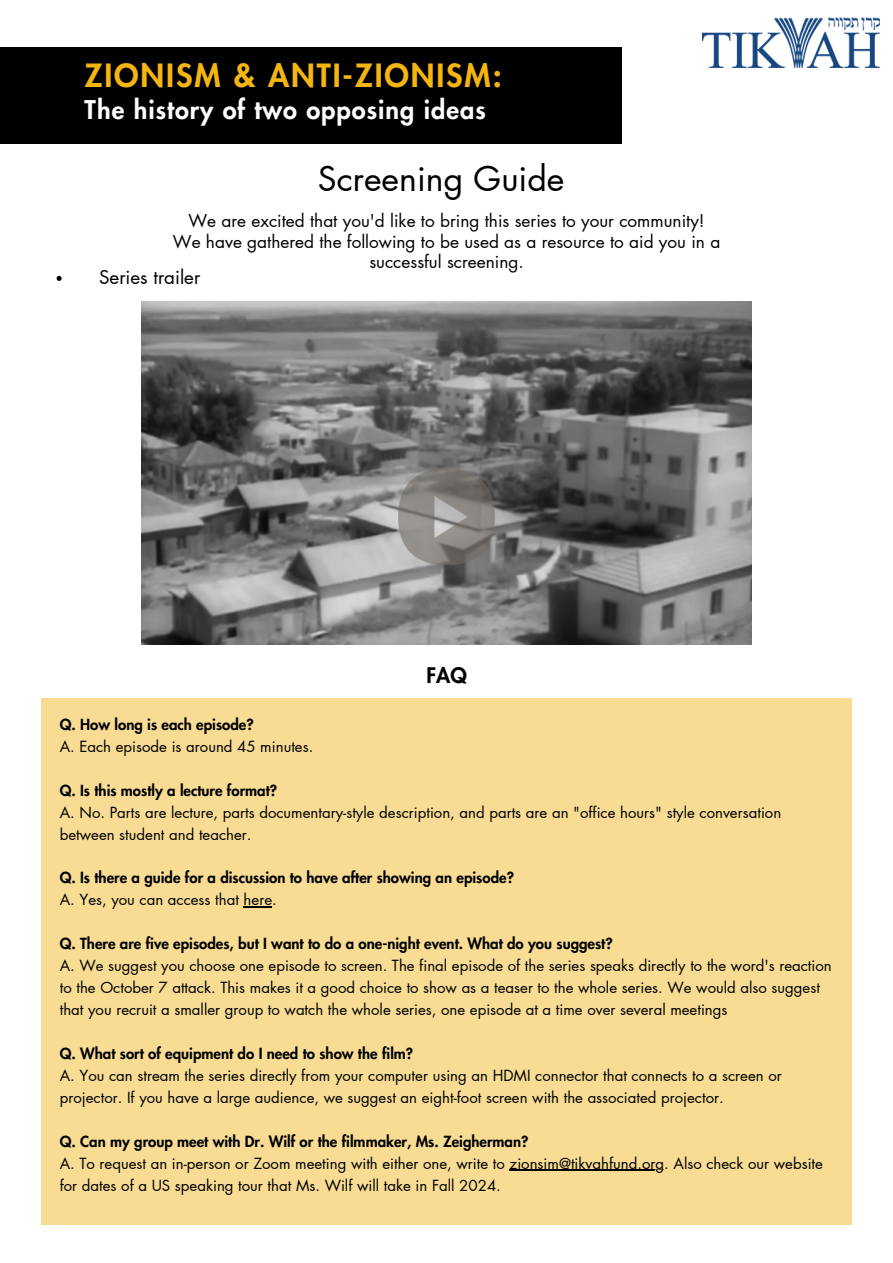
<style>
.page{position:relative;width:893px;height:1263px;background:#fff}
.page>*{position:absolute;margin:0;border:0;box-sizing:border-box;transform-origin:0 0}
.t1{font:33.75px "Futura LT Pro";color:#000}
.t2{font:800 31.28px "Futura LT Pro";letter-spacing:.06em;color:#f4b411}
.t3{font:800 25.28px "Futura LT Pro";letter-spacing:.04em;color:#fff}
.t4{font:800 21px "Futura LT Pro";color:#000}
.t5{font:18.75px "Futura LT Pro";color:#000}
.t6{font:17.25px/20.2px "Futura LT Pro";color:#000;text-align:center}
.t7{font:15px/21.9px "Futura LT Pro";color:#000}
.t8{font:800 15px "Futura LT Pro";color:#000}
</style>
<div class="page">
<div style="left:41px;top:699px;width:810px;height:526px;background:#f8dc94"></div>
<div style="left:0;top:47px;width:621px;height:96px;background:#000"></div>
<img style="left:702px;top:18px;width:177px;height:49px">
<img style="left:142px;top:301px;width:609px;height:343px">
<hr style="left:244px;top:906px;width:28px;height:2px;background:#000">
<hr style="left:509px;top:1170px;width:155px;height:1px;background:#000">
<svg style="left:57px;top:276px;width:5px;height:5px"></svg>
<h4 class="t2" style="left:85px;top:62px;width:418px">ZIONISM &amp; ANTI-ZIONISM:</h4>
<p class="t3" style="left:85px;top:98px;width:403px">The history of two opposing ideas</p>
<h3 class="t1" style="left:318px;top:163px;width:248px">Screening Guide</h3>
<p class="t6" style="left:173px;top:212px;width:549px">We are excited that you'd like to bring this series to your community!<br>We have gathered the following to be used as a resource to aid you in a successful screening.</p>
<p class="t5" style="left:99px;top:268px;width:103px">Series trailer</p>
<p class="t4" style="left:426px;top:666px;width:42px">FAQ</p>
<p class="t8" style="left:60px;top:717px;width:195px">Q. How long is each episode?</p>
<p class="t7" style="left:60px;top:736px;width:255px">A. Each episode is around 45 minutes.</p>
<h2 class="t8" style="left:60px;top:783px;width:219px">Q. Is this mostly a lecture format?</h2>
<p class="t7" style="left:60px;top:802px;width:723px">A. No. Parts are lecture, parts documentary-style description, and parts are an "office hours" style conversation between student and teacher.</p>
<p class="t8" style="left:60px;top:871px;width:456px">Q. Is there a guide for a discussion to have after showing an episode?</p>
<p class="t7" style="left:60px;top:889px;width:218px">A. Yes, you can access that here.</p>
<p class="t8" style="left:60px;top:937px;width:554px">Q. There are five episodes, but I want to do a one-night event. What do you suggest?</p>
<p class="t7" style="left:60px;top:955px;width:773px">A. We suggest you choose one episode to screen. The final episode of the series speaks directly to the word's reaction to the October 7 attack. This makes it a good choice to show as a teaser to the whole series. We would also suggest that you recruit a smaller group to watch the whole series, one episode at a time over several meetings</p>
<p class="t8" style="left:60px;top:1046px;width:355px">Q. What sort of equipment do I need to show the film?</p>
<p class="t7" style="left:60px;top:1065px;width:723px">A. You can stream the series directly from your computer using an HDMI connector that connects to a screen or projector. If you have a large audience, we suggest an eight-foot screen with the associated projector.</p>
<p class="t8" style="left:60px;top:1134px;width:470px">Q. Can my group meet with Dr. Wilf or the filmmaker, Ms. Zeigherman?</p>
<p class="t7" style="left:60px;top:1153px;width:764px">A. To request an in-person or Zoom meeting with either one, write to zionsim@tikvahfund.org. Also check our website</p>
<p class="t7" style="left:60px;top:1175px;width:442px">for dates of a US speaking tour that Ms. Wilf will take in Fall 2024.</p>
</div>
